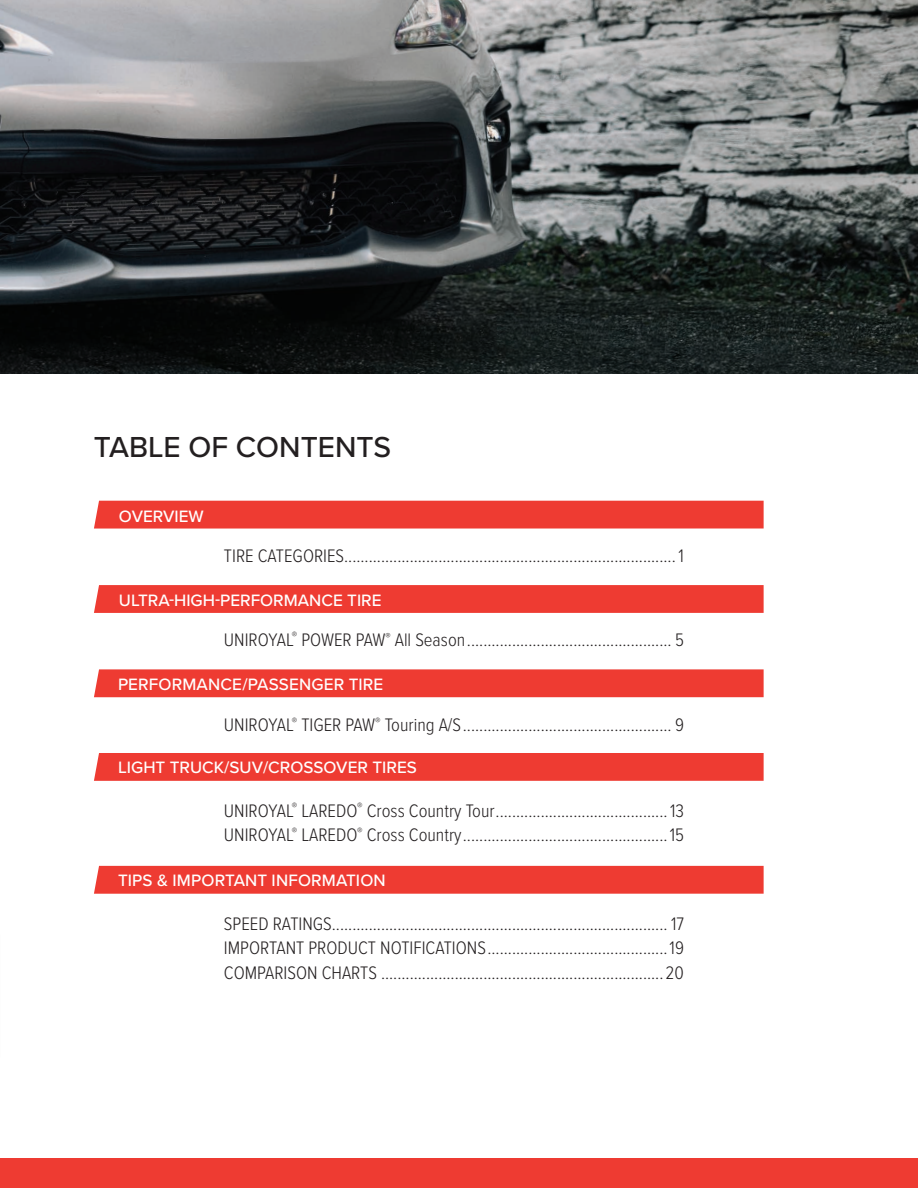
<style>
.page{position:relative;width:918px;height:1188px;background:#fff}
.page>*{position:absolute;margin:0;border:0;box-sizing:border-box;transform-origin:0 0}
.t1{font:500 30px "Proxima Nova";color:#231f20}
.t2{font:300 18.75px/24.8px "Proxima Nova Cond";color:#231f20}
.t3{font:500 17.1px "Proxima Nova";color:#fff}
</style>
<div class="page">
<img style="left:0;top:0;width:918px;height:374px">
<svg style="left:94px;top:585px;width:670px;height:28px;background:#ee3d34"></svg>
<div style="left:94px;top:669px;width:670px;height:28px;background:#ee3b32"></div>
<div style="left:94px;top:753px;width:670px;height:28px;background:#ee3b32"></div>
<div style="left:94px;top:866px;width:670px;height:28px;background:#ee3b32"></div>
<div style="left:94px;top:501px;width:670px;height:28px;background:#ee3b32"></div>
<div style="left:0;top:1158px;width:918px;height:30px;background:#ee3b32"></div>
<h1 class="t1" style="left:94px;top:425px;width:299px">TABLE OF CONTENTS</h1>
<p class="t3" style="left:119px;top:503px;width:86px">OVERVIEW</p>
<p class="t2" style="left:224px;top:542px;width:462px">TIRE CATEGORIES................................................................................. 1</p>
<p class="t3" style="left:119px;top:587px;width:264px">ULTRA-HIGH-PERFORMANCE TIRE</p>
<p class="t2" style="left:224px;top:626px;width:462px">UNIROYAL<sup>®</sup> POWER PAW<sup>®</sup> All Season.................................................. 5</p>
<p class="t3" style="left:118px;top:672px;width:267px">PERFORMANCE/PASSENGER TIRE</p>
<p class="t2" style="left:224px;top:711px;width:462px">UNIROYAL<sup>®</sup> TIGER PAW<sup>®</sup> Touring A/S................................................... 9</p>
<p class="t3" style="left:118px;top:755px;width:300px">LIGHT TRUCK/SUV/CROSSOVER TIRES</p>
<p class="t2" style="left:224px;top:797px;width:462px">UNIROYAL<sup>®</sup> LAREDO<sup>®</sup> Cross Country Tour.......................................... 13<br>UNIROYAL<sup>®</sup> LAREDO<sup>®</sup> Cross Country.................................................. 15</p>
<p class="t3" style="left:118px;top:867px;width:269px">TIPS &amp; IMPORTANT INFORMATION</p>
<p class="t2" style="left:224px;top:910px;width:462px;text-align:justify">SPEED RATINGS.................................................................................. 17<br>IMPORTANT PRODUCT NOTIFICATIONS............................................ 19<br>COMPARISON CHARTS ..................................................................... 20</p>
</div>
